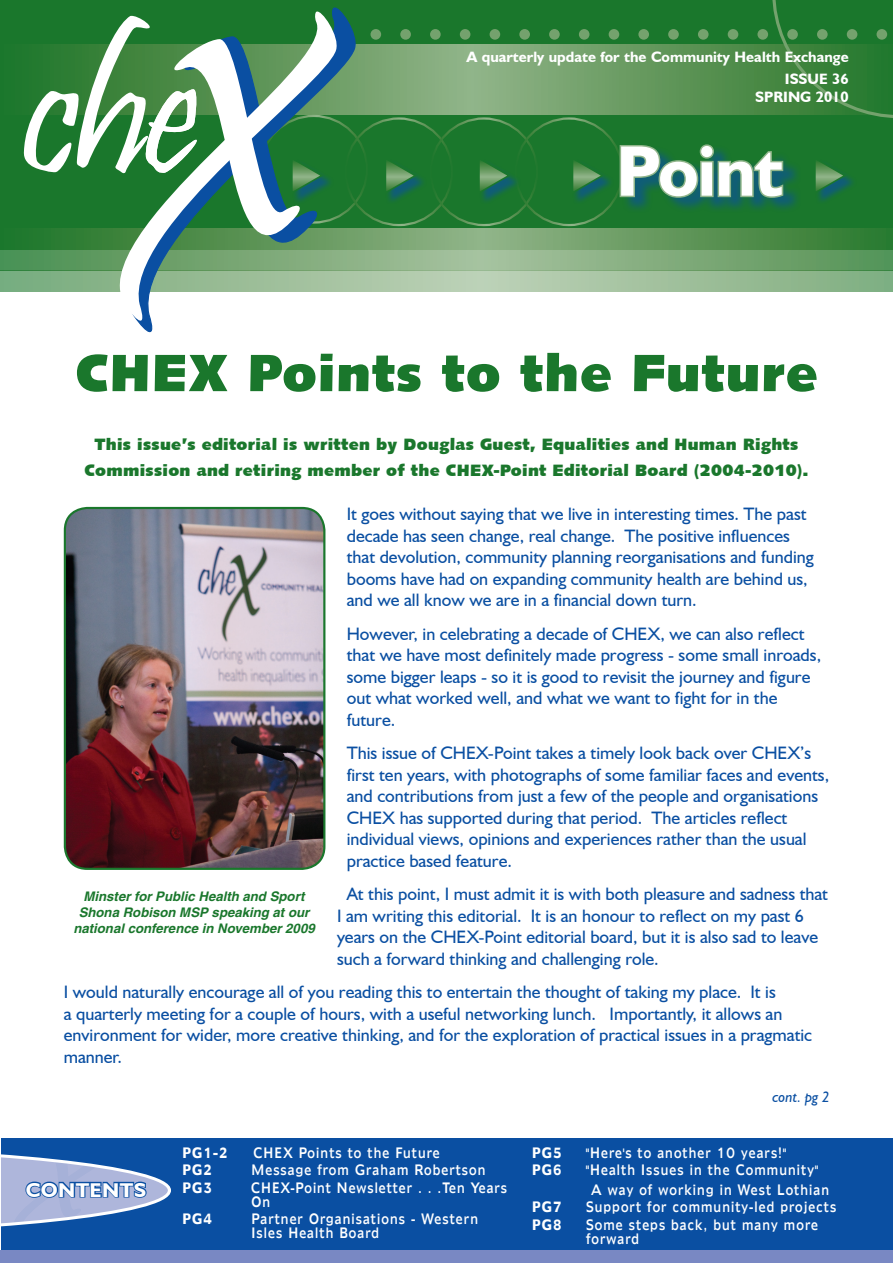
<style>
.page{position:relative;width:893px;height:1263px;background:#fff}
.page>*{position:absolute;margin:0;border:0;box-sizing:border-box;transform-origin:0 0}
.t1{font:700 72px "Humanist 521 BT";letter-spacing:-.015em;color:#fff}
.t2{font:52.5px "Humanist 531 BT Ultra Black A";letter-spacing:.02em;color:#1a772c}
.t3{font:700 19.95px "Humanist 521 BT";letter-spacing:.02em;color:#fff;scale:1.05 1}
.t4{font:18px/21.6px "Humanist 521 BT";color:#0a4fa2}
.t5{font:16.5px/25.5px "Humanist 531 BT Ultra Black A";letter-spacing:.02em;color:#1a772c;text-align:center}
.t6{font:700 15px/22px "Humanist 521 BT";color:#fff;text-align:right}
.t7{font:italic 15px "Humanist 521 BT";color:#0a4fa2}
.t8{font:13.5px/13.5px "Humanist 970 BT Roman C";letter-spacing:.04em;color:#fff;scale:.81 1}
.t9{font:13.5px "Humanist 970 BT Bold C";letter-spacing:.04em;color:#fff;scale:.81 1}
.t10{font:italic 700 13.2px/15.9px "Helvetica";color:#1a772c;text-align:center}
</style>
<div class="page">
<svg style="left:0;top:270px;width:893px;height:22px;background:#9ec09c"></svg>
<svg style="left:0;top:249px;width:893px;height:21px;background:#80ac7c"></svg>
<div style="left:0;top:0;width:893px;height:247px;background:#1a772c"></div>
<svg style="left:358px;top:45px;width:412px;height:70px;background:#72a16b"></svg>
<svg style="left:770px;top:0;width:123px;height:118px"></svg>
<svg style="left:0;top:228px;width:893px;height:21px;background:#63995e"></svg>
<div style="left:429px;top:117px;width:109px;height:109px;border:2px solid #fff;border-radius:50%"></div>
<div style="left:622px;top:144px;width:180px;height:69px;background:#0a4fa2;opacity:.65"></div>
<svg style="left:618px;top:144px;width:167px;height:55px"></svg>
<div style="left:572px;top:158px;width:43px;height:46px;background:#0a4fa2;opacity:.65"></div>
<svg style="left:572px;top:158px;width:32px;height:37px"></svg>
<div style="left:479px;top:158px;width:42px;height:46px;background:#0a4fa2;opacity:.65"></div>
<svg style="left:479px;top:158px;width:32px;height:37px"></svg>
<div style="left:385px;top:158px;width:43px;height:46px;background:#0a4fa2;opacity:.65"></div>
<svg style="left:385px;top:158px;width:32px;height:37px"></svg>
<div style="left:815px;top:158px;width:42px;height:46px;background:#0a4fa2;opacity:.65"></div>
<svg style="left:815px;top:158px;width:32px;height:37px"></svg>
<div style="left:370px;top:29px;width:11px;height:11px;background:#74a26d;border-radius:50%"></div>
<div style="left:400px;top:29px;width:11px;height:11px;background:#74a26d;border-radius:50%"></div>
<div style="left:430px;top:29px;width:11px;height:11px;background:#74a26d;border-radius:50%"></div>
<div style="left:460px;top:29px;width:10px;height:11px;background:#74a26d;border-radius:50%"></div>
<div style="left:490px;top:29px;width:10px;height:11px;background:#74a26d;border-radius:50%"></div>
<div style="left:519px;top:29px;width:11px;height:11px;background:#74a26d;border-radius:50%"></div>
<div style="left:549px;top:29px;width:11px;height:11px;background:#74a26d;border-radius:50%"></div>
<div style="left:579px;top:29px;width:10px;height:11px;background:#74a26d;border-radius:50%"></div>
<div style="left:609px;top:29px;width:10px;height:11px;background:#74a26d;border-radius:50%"></div>
<div style="left:638px;top:29px;width:11px;height:11px;background:#74a26d;border-radius:50%"></div>
<div style="left:668px;top:29px;width:11px;height:11px;background:#74a26d;border-radius:50%"></div>
<div style="left:698px;top:29px;width:11px;height:11px;background:#74a26d;border-radius:50%"></div>
<div style="left:728px;top:29px;width:10px;height:11px;background:#74a26d;border-radius:50%"></div>
<div style="left:757px;top:29px;width:11px;height:11px;background:#74a26d;border-radius:50%"></div>
<div style="left:787px;top:29px;width:11px;height:11px;background:#74a26d;border-radius:50%"></div>
<div style="left:817px;top:29px;width:11px;height:11px;background:#74a26d;border-radius:50%"></div>
<div style="left:847px;top:29px;width:10px;height:11px;background:#74a26d;border-radius:50%"></div>
<div style="left:876px;top:29px;width:11px;height:11px;background:#74a26d;border-radius:50%"></div>
<svg style="left:144px;top:7px;width:214px;height:326px"></svg>
<svg style="left:132px;top:9px;width:208px;height:320px"></svg>
<div style="left:292px;top:158px;width:42px;height:46px;background:#0a4fa2;opacity:.65"></div>
<svg style="left:23px;top:14px;width:301px;height:291px"></svg>
<div style="left:0;top:1138px;width:893px;height:125px;background:#0a4fa2"></div>
<svg style="left:0;top:1150px;width:171px;height:87px"></svg>
<div style="left:0;top:1250px;width:893px;height:13px;background:#7988c3"></div>
<img style="left:66px;top:508px;width:258px;height:361px">
<div style="left:64px;top:507px;width:261px;height:363px;border:2px solid #1a772c;border-radius:22px"></div>
<p class="t6" style="left:466px;top:45px;width:384px">A quarterly update for the Community Health Exchange<br>ISSUE 36</p>
<p class="t6" style="left:755px;top:85px;width:95px">SPRING 2010</p>
<p class="t1" style="left:616px;top:126px;width:168px">Point</p>
<p class="t2" style="left:75px;top:339px;width:744px">CHEX Points to the Future</p>
<p class="t5" style="left:85px;top:431px;width:725px">This issue’s editorial is written by Douglas Guest, Equalities and Human Rights<br>Commission and retiring member of the CHEX-Point Editorial Board (2004-2010).</p>
<p class="t4" style="left:347px;top:503px;width:469px">It goes without saying that we live in interesting times. The past decade has seen change, real change. The positive influences that devolution, community planning reorganisations and funding booms have had on expanding community health are behind us, and we all know we are in a financial down turn.</p>
<p class="t4" style="left:347px;top:622px;width:476px">However, in celebrating a decade of CHEX, we can also reflect that we have most definitely made progress - some small inroads, some bigger leaps - so it is good to revisit the journey and figure out what worked well, and what we want to fight for in the future.</p>
<p class="t4" style="left:347px;top:742px;width:484px">This issue of CHEX-Point takes a timely look back over CHEX’s first ten years, with photographs of some familiar faces and events, and contributions from just a few of the people and organisations CHEX has supported during that period. The articles reflect individual views, opinions and experiences rather than the usual practice based feature.</p>
<p class="t4" style="left:337px;top:883px;width:493px;text-indent:10px">At this point, I must admit it is with both pleasure and sadness that I am writing this editorial. It is an honour to reflect on my past 6 years on the CHEX-Point editorial board, but it is also sad to leave such a forward thinking and challenging role.</p>
<p class="t4" style="left:64px;top:981px;width:750px">I would naturally encourage all of you reading this to entertain the thought of taking my place. It is<br>a quarterly meeting for a couple of hours, with a useful networking lunch. Importantly, it allows an environment for wider, more creative thinking, and for the exploration of practical issues in a pragmatic manner.</p>
<p class="t10" style="left:73px;top:888px;width:243px">Minster for Public Health and Sport<br>Shona Robison MSP speaking at our national conference in November 2009</p>
<p class="t3" style="left:26px;top:1177px;width:116px">CONTENTS</p>
<p class="t9" style="left:182px;top:1143px;width:58px">PG1-2</p>
<p class="t8" style="left:253px;top:1145px;width:232px">CHEX Points to the Future</p>
<p class="t9" style="left:182px;top:1161px;width:39px">PG2</p>
<p class="t8" style="left:251px;top:1163px;width:291px">Message from Graham Robertson</p>
<p class="t9" style="left:182px;top:1179px;width:39px">PG3</p>
<p class="t8" style="left:251px;top:1181px;width:318px">CHEX-Point Newsletter . . .Ten Years<br>On</p>
<p class="t9" style="left:182px;top:1210px;width:39px">PG4</p>
<p class="t8" style="left:251px;top:1212px;width:282px">Partner Organisations - Western<br>Isles Health Board</p>
<p class="t7" style="left:772px;top:1088px;width:59px">cont. pg 2</p>
<p class="t9" style="left:532px;top:1143px;width:39px">PG5</p>
<p class="t8" style="left:586px;top:1145px;width:249px">"Here's to another 10 years!"</p>
<p class="t9" style="left:532px;top:1161px;width:39px">PG6</p>
<p class="t8" style="left:591px;top:1160px;width:296px;line-height:19.2px;text-indent:-5px">"Health Issues in the Community"<br>A way of working in West Lothian</p>
<p class="t9" style="left:532px;top:1198px;width:39px">PG7</p>
<p class="t8" style="left:586px;top:1200px;width:311px">Support for community-led projects</p>
<p class="t9" style="left:532px;top:1216px;width:39px">PG8</p>
<p class="t8" style="left:586px;top:1218px;width:289px">Some steps back, but many more forward</p>
</div>
